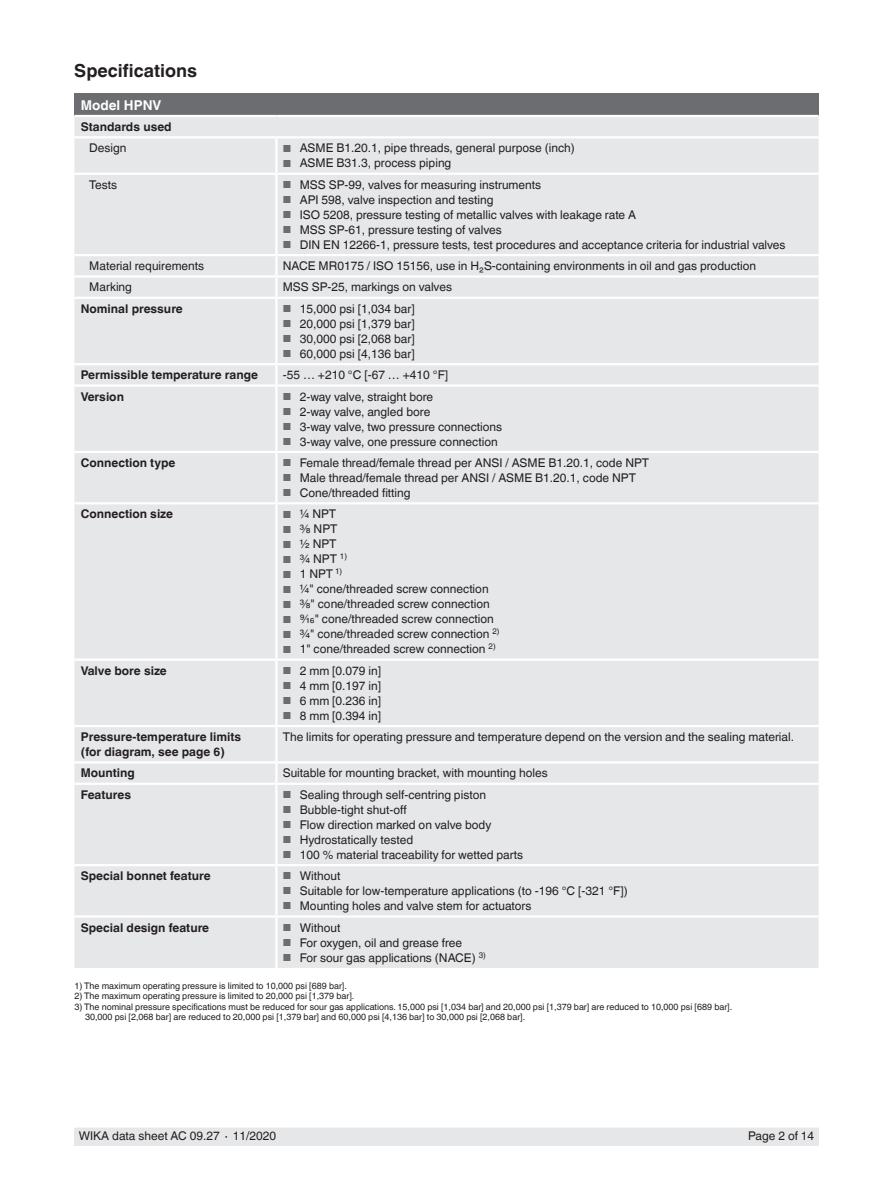
<style>
.page{position:relative;width:893px;height:1188px;background:#fff}
.page>*{position:absolute;margin:0;border:0;box-sizing:border-box;transform-origin:0 0}
.t1{font:700 18px "Helvetica World";color:#231f20}
.t2{font:700 13.5px "Helvetica World";color:#fff}
.t3{font:12px "Helvetica World";color:#231f20}
.t4{font:700 12px/15px "Helvetica World";color:#231f20}
.t5{font:9px/10.5px "Helvetica World";color:#231f20}
.s1{font-size:10.2px;color:#6c6d70}
</style>
<div class="page">
<div style="left:74px;top:1128px;width:745px;height:17px;background:#e6e7e9"></div>
<div style="left:74px;top:94px;width:745px;height:22px;background:#6c6d70"></div>
<div style="left:74px;top:117px;width:745px;height:851px;background:#e6e7e9"></div>
<hr style="left:275px;top:785px;width:3px;height:79px;background:#fff">
<hr style="left:275px;top:918px;width:3px;height:50px;background:#fff">
<hr style="left:275px;top:138px;width:3px;height:35px;background:#fff">
<hr style="left:275px;top:175px;width:3px;height:79px;background:#fff">
<hr style="left:275px;top:256px;width:3px;height:19px;background:#fff">
<hr style="left:275px;top:278px;width:3px;height:19px;background:#fff">
<hr style="left:275px;top:299px;width:3px;height:64px;background:#fff">
<hr style="left:275px;top:365px;width:3px;height:19px;background:#fff">
<hr style="left:275px;top:387px;width:3px;height:64px;background:#fff">
<hr style="left:275px;top:661px;width:3px;height:64px;background:#fff">
<hr style="left:275px;top:727px;width:3px;height:34px;background:#fff">
<hr style="left:275px;top:764px;width:3px;height:19px;background:#fff">
<hr style="left:74px;top:783px;width:202px;height:2px;background:#fff">
<hr style="left:74px;top:864px;width:202px;height:2px;background:#fff">
<hr style="left:276px;top:864px;width:543px;height:2px;background:#fff">
<hr style="left:74px;top:915px;width:202px;height:3px;background:#fff">
<hr style="left:276px;top:915px;width:543px;height:3px;background:#fff">
<hr style="left:276px;top:502px;width:543px;height:2px;background:#fff">
<hr style="left:74px;top:451px;width:202px;height:2px;background:#fff">
<hr style="left:74px;top:502px;width:202px;height:2px;background:#fff">
<hr style="left:275px;top:504px;width:3px;height:155px;background:#fff">
<hr style="left:74px;top:659px;width:202px;height:2px;background:#fff">
<hr style="left:275px;top:453px;width:3px;height:49px;background:#fff">
<hr style="left:275px;top:866px;width:3px;height:49px;background:#fff">
<hr style="left:74px;top:173px;width:202px;height:2px;background:#fff">
<hr style="left:276px;top:173px;width:543px;height:2px;background:#fff">
<hr style="left:74px;top:254px;width:202px;height:2px;background:#fff">
<hr style="left:276px;top:254px;width:543px;height:2px;background:#fff">
<hr style="left:74px;top:275px;width:202px;height:3px;background:#fff">
<hr style="left:276px;top:275px;width:543px;height:3px;background:#fff">
<hr style="left:276px;top:783px;width:543px;height:2px;background:#fff">
<hr style="left:74px;top:115px;width:202px;height:2px;background:#fff">
<hr style="left:276px;top:115px;width:543px;height:2px;background:#fff">
<hr style="left:74px;top:136px;width:202px;height:2px;background:#fff">
<hr style="left:276px;top:136px;width:543px;height:2px;background:#fff">
<hr style="left:74px;top:297px;width:202px;height:2px;background:#fff">
<hr style="left:276px;top:297px;width:543px;height:2px;background:#fff">
<hr style="left:74px;top:363px;width:202px;height:2px;background:#fff">
<hr style="left:276px;top:363px;width:543px;height:2px;background:#fff">
<hr style="left:74px;top:384px;width:202px;height:3px;background:#fff">
<hr style="left:276px;top:384px;width:543px;height:3px;background:#fff">
<hr style="left:276px;top:451px;width:543px;height:2px;background:#fff">
<hr style="left:276px;top:659px;width:543px;height:2px;background:#fff">
<hr style="left:74px;top:725px;width:202px;height:2px;background:#fff">
<hr style="left:276px;top:725px;width:543px;height:2px;background:#fff">
<hr style="left:74px;top:761px;width:202px;height:3px;background:#fff">
<hr style="left:276px;top:761px;width:543px;height:3px;background:#fff">
<h1 class="t1" style="left:74px;top:60px;width:124px">Specifications</h1>
<p class="t2" style="left:81px;top:97px;width:82px">Model HPNV</p>
<p class="t4" style="left:81px;top:119px;width:92px">Standards used</p>
<p class="t3" style="left:89px;top:141px;width:39px">Design</p>
<p class="t3" style="left:283px;top:141px;width:294px"><span class="s1">■</span> ASME B1.20.1, pipe threads, general purpose (inch)</p>
<p class="t3" style="left:283px;top:156px;width:170px"><span class="s1">■</span> ASME B31.3, process piping</p>
<p class="t3" style="left:89px;top:178px;width:29px">Tests</p>
<p class="t3" style="left:283px;top:178px;width:260px"><span class="s1">■</span> MSS SP-99, valves for measuring instruments</p>
<p class="t3" style="left:283px;top:193px;width:212px"><span class="s1">■</span> API 598, valve inspection and testing</p>
<p class="t3" style="left:283px;top:208px;width:355px"><span class="s1">■</span> ISO 5208, pressure testing of metallic valves with leakage rate A</p>
<p class="t3" style="left:283px;top:223px;width:220px"><span class="s1">■</span> MSS SP-61, pressure testing of valves</p>
<p class="t3" style="left:283px;top:238px;width:504px"><span class="s1">■</span> DIN EN 12266-1, pressure tests, test procedures and acceptance criteria for industrial valves</p>
<p class="t3" style="left:89px;top:259px;width:116px">Material requirements</p>
<p class="t3" style="left:283px;top:259px;width:475px">NACE MR0175 / ISO 15156, use in H₂S-containing environments in oil and gas production</p>
<p class="t3" style="left:89px;top:280px;width:44px">Marking</p>
<p class="t3" style="left:283px;top:280px;width:171px">MSS SP-25, markings on valves</p>
<p class="t4" style="left:81px;top:301px;width:104px">Nominal pressure</p>
<p class="t3" style="left:283px;top:302px;width:133px"><span class="s1">■</span> 15,000 psi [1,034 bar]</p>
<p class="t3" style="left:283px;top:317px;width:133px"><span class="s1">■</span> 20,000 psi [1,379 bar]</p>
<p class="t3" style="left:283px;top:332px;width:133px"><span class="s1">■</span> 30,000 psi [2,068 bar]</p>
<p class="t3" style="left:283px;top:347px;width:133px"><span class="s1">■</span> 60,000 psi [4,136 bar]</p>
<p class="t4" style="left:81px;top:368px;width:179px">Permissible temperature range</p>
<p class="t3" style="left:283px;top:368px;width:167px">-55 … +210 °C [-67 … +410 °F]</p>
<p class="t4" style="left:81px;top:389px;width:45px">Version</p>
<p class="t3" style="left:283px;top:389px;width:152px"><span class="s1">■</span> 2-way valve, straight bore</p>
<p class="t3" style="left:283px;top:404px;width:149px"><span class="s1">■</span> 2-way valve, angled bore</p>
<p class="t3" style="left:283px;top:419px;width:221px"><span class="s1">■</span> 3-way valve, two pressure connections</p>
<p class="t3" style="left:283px;top:434px;width:216px"><span class="s1">■</span> 3-way valve, one pressure connection</p>
<p class="t4" style="left:81px;top:455px;width:96px">Connection type</p>
<p class="t3" style="left:283px;top:456px;width:368px"><span class="s1">■</span> Female thread/female thread per ANSI / ASME B1.20.1, code NPT</p>
<p class="t3" style="left:283px;top:471px;width:355px"><span class="s1">■</span> Male thread/female thread per ANSI / ASME B1.20.1, code NPT</p>
<p class="t3" style="left:283px;top:486px;width:129px"><span class="s1">■</span> Cone/threaded fitting</p>
<p class="t4" style="left:81px;top:507px;width:94px">Connection size</p>
<p class="t3" style="left:283px;top:507px;width:55px"><span class="s1">■</span> ¼ NPT</p>
<p class="t3" style="left:283px;top:522px;width:56px"><span class="s1">■</span> 3/8 NPT</p>
<p class="t3" style="left:283px;top:537px;width:55px"><span class="s1">■</span> ½ NPT</p>
<p class="t3" style="left:283px;top:552px;width:66px"><span class="s1">■</span> ¾ NPT <sup>1)</sup></p>
<p class="t3" style="left:283px;top:567px;width:61px"><span class="s1">■</span> 1 NPT <sup>1)</sup></p>
<p class="t3" style="left:283px;top:582px;width:207px"><span class="s1">■</span> ¼" cone/threaded screw connection</p>
<p class="t3" style="left:283px;top:597px;width:208px"><span class="s1">■</span> 3/8" cone/threaded screw connection</p>
<p class="t3" style="left:283px;top:612px;width:213px"><span class="s1">■</span> 9/16" cone/threaded screw connection</p>
<p class="t3" style="left:283px;top:627px;width:218px"><span class="s1">■</span> ¾" cone/threaded screw connection <sup>2)</sup></p>
<p class="t3" style="left:283px;top:642px;width:214px"><span class="s1">■</span> 1" cone/threaded screw connection <sup>2)</sup></p>
<p class="t4" style="left:81px;top:663px;width:87px">Valve bore size</p>
<p class="t3" style="left:283px;top:664px;width:100px"><span class="s1">■</span> 2 mm [0.079 in]</p>
<p class="t3" style="left:283px;top:679px;width:100px"><span class="s1">■</span> 4 mm [0.197 in]</p>
<p class="t3" style="left:283px;top:694px;width:100px"><span class="s1">■</span> 6 mm [0.236 in]</p>
<p class="t3" style="left:283px;top:709px;width:100px"><span class="s1">■</span> 8 mm [0.394 in]</p>
<p class="t4" style="left:81px;top:729px;width:162px">Pressure-temperature limits (for diagram, see page 6)</p>
<p class="t3" style="left:283px;top:730px;width:513px">The limits for operating pressure and temperature depend on the version and the sealing material.</p>
<p class="t4" style="left:81px;top:766px;width:56px">Mounting</p>
<p class="t3" style="left:283px;top:766px;width:266px">Suitable for mounting bracket, with mounting holes</p>
<p class="t4" style="left:81px;top:787px;width:52px">Features</p>
<p class="t3" style="left:283px;top:788px;width:205px"><span class="s1">■</span> Sealing through self-centring piston</p>
<p class="t3" style="left:283px;top:803px;width:125px"><span class="s1">■</span> Bubble-tight shut-off</p>
<p class="t3" style="left:283px;top:818px;width:210px"><span class="s1">■</span> Flow direction marked on valve body</p>
<p class="t3" style="left:283px;top:833px;width:132px"><span class="s1">■</span> Hydrostatically tested</p>
<p class="t3" style="left:283px;top:848px;width:242px"><span class="s1">■</span> 100 % material traceability for wetted parts</p>
<p class="t4" style="left:81px;top:869px;width:131px">Special bonnet feature</p>
<p class="t3" style="left:283px;top:869px;width:59px"><span class="s1">■</span> Without</p>
<p class="t3" style="left:283px;top:884px;width:346px"><span class="s1">■</span> Suitable for low-temperature applications (to -196 °C [-321 °F])</p>
<p class="t3" style="left:283px;top:899px;width:250px"><span class="s1">■</span> Mounting holes and valve stem for actuators</p>
<p class="t4" style="left:81px;top:920px;width:130px">Special design feature</p>
<p class="t3" style="left:283px;top:920px;width:59px"><span class="s1">■</span> Without</p>
<p class="t3" style="left:283px;top:935px;width:181px"><span class="s1">■</span> For oxygen, oil and grease free</p>
<p class="t3" style="left:283px;top:950px;width:205px"><span class="s1">■</span> For sour gas applications (NACE) <sup>3)</sup></p>
<p class="t5" style="left:74px;top:981px;width:274px">1) The maximum operating pressure is limited to 10,000 psi [689 bar].</p>
<p class="t5" style="left:74px;top:991px;width:282px">2) The maximum operating pressure is limited to 20,000 psi [1,379 bar].</p>
<p class="t5" style="left:85px;top:1002px;width:649px;text-indent:-11px">3) The nominal pressure specifications must be reduced for sour gas applications. 15,000 psi [1,034 bar] and 20,000 psi [1,379 bar] are reduced to 10,000 psi [689 bar].<br>30,000 psi [2,068 bar] are reduced to 20,000 psi [1,379 bar] and 60,000 psi [4,136 bar] to 30,000 psi [2,068 bar].</p>
<p class="t3" style="left:79px;top:1129px;width:199px">WIKA data sheet AC 09.27 ∙ 11/2020</p>
<p class="t3" style="left:748px;top:1129px;width:68px">Page 2 of 14</p>
</div>
